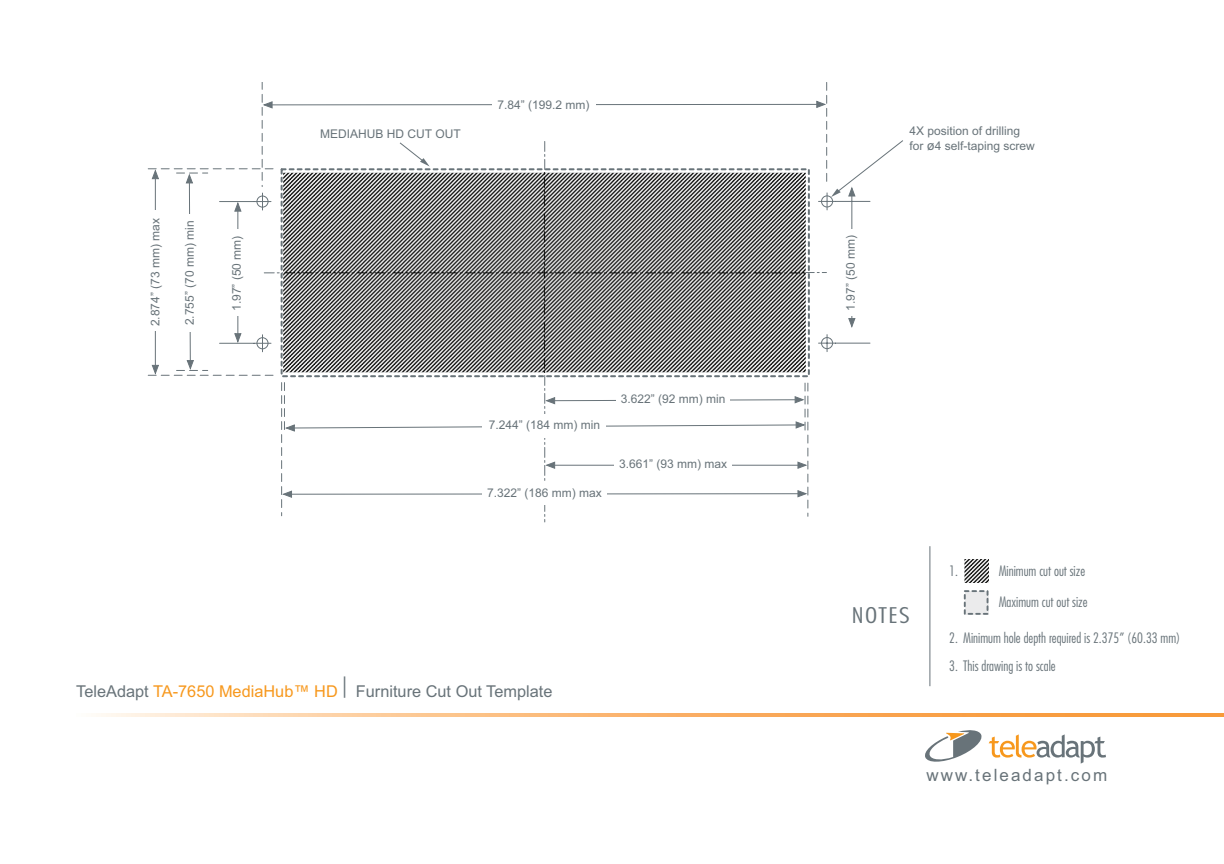
<style>
.page{position:relative;width:1224px;height:864px;background:#fff}
.page>*{position:absolute;margin:0;border:0;box-sizing:border-box;transform-origin:0 0}
.t1{font:300 condensed 21px "Futura";letter-spacing:.05em;color:#687379;scale:1.3 1}
.t2{font:17px "Arial";letter-spacing:.125em;color:#687379}
.t3{font:16.3px "Arial";color:#687379}
.t4{font:300 condensed 14px "Futura";color:#687379}
.t5{font:12px/15.6px "Arial";color:#687379}
.s1{color:#f7981d}
.s2{font-size:13px}
</style>
<div class="page">
<img style="left:965px;top:559px;width:23px;height:23px">
<div style="left:965px;top:591px;width:24px;height:24px;background:#ebebec"></div>
<div style="left:964px;top:590px;width:24px;height:25px;border:2px dashed #687379"></div>
<svg style="left:96px;top:714px;width:1128px;height:3px"></svg>
<hr style="left:929px;top:546px;width:1px;height:140px;background:#687379">
<svg style="left:925px;top:730px;width:181px;height:34px"></svg>
<svg style="left:148px;top:82px;width:755px;height:440px"></svg>
<p class="t5" style="left:147px;top:326px;width:110px;rotate:-90deg">2.874” (73 mm) max</p>
<p class="t5" style="left:182px;top:325px;width:106px;rotate:-90deg">2.755” (70 mm) min</p>
<p class="t5" style="left:229px;top:311px;width:77px;rotate:-90deg">1.97” (50 mm)</p>
<p class="t5" style="left:320px;top:126px;width:142px">MEDIAHUB HD CUT OUT</p>
<p class="t5" style="left:498px;top:97px;width:94px">7.84” (199.2 mm)</p>
<p class="t5" style="left:489px;top:417px;width:113px">7.244” (184 mm) min</p>
<p class="t5" style="left:487px;top:485px;width:116px">7.322” (186 mm) max</p>
<p class="t5" style="left:621px;top:391px;width:106px">3.622” (92 mm) min</p>
<p class="t5" style="left:619px;top:456px;width:110px">3.661” (93 mm) max</p>
<p class="t3" style="left:76px;top:681px;width:478px">TeleAdapt <span class="s1">TA-7650 MediaHub™ HD</span> <sup>|</sup> Furniture Cut Out Template</p>
<p class="t5" style="left:843px;top:311px;width:77px;rotate:-90deg">1.97” (50 mm)</p>
<p class="t5" style="left:910px;top:123px;width:127px">4X position of drilling for <span class="s2">ø</span>4 self-taping screw</p>
<p class="t1" style="left:852px;top:602px;width:46px">NOTES</p>
<p class="t4" style="left:949px;top:562px;width:10px">1.</p>
<p class="t4" style="left:999px;top:562px;width:88px">Minimum cut out size</p>
<p class="t4" style="left:999px;top:593px;width:90px">Maximum cut out size</p>
<p class="t4" style="left:949px;top:629px;width:233px">2. Minimum hole depth required is 2.375” (60.33 mm)</p>
<p class="t4" style="left:949px;top:657px;width:108px">3. This drawing is to scale</p>
<p class="t2" style="left:926px;top:764px;width:182px">www.teleadapt.com</p>
</div>
